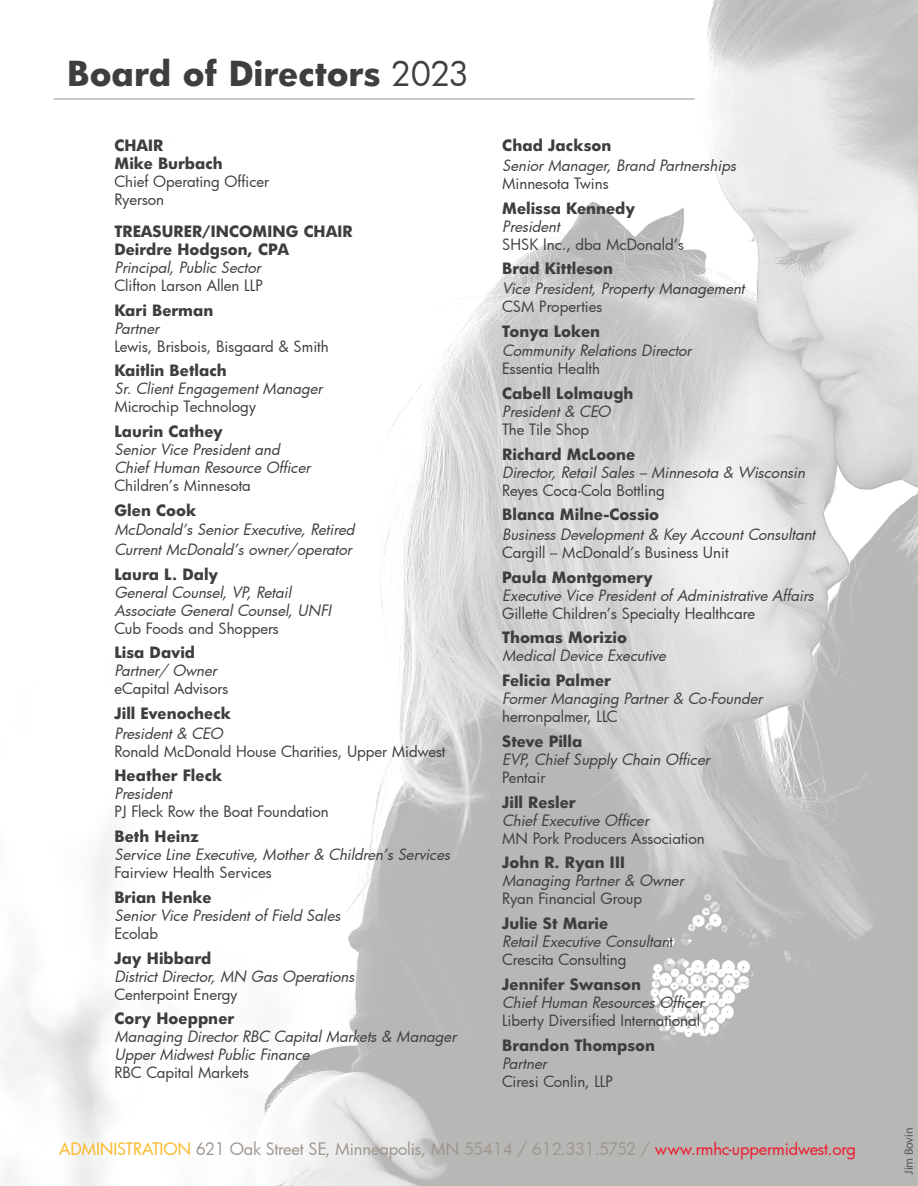
<style>
.page{position:relative;width:918px;height:1186px;background:#fff}
.page>*{position:absolute;margin:0;border:0;box-sizing:border-box;transform-origin:0 0}
.t1{font:700 33px "Futura";color:#3e3e3f}
.t2{font:16.5px "Futura";letter-spacing:-.01em;color:#9e958c}
.t3{font:italic 15px/18px "Futura";color:#3e3e3f}
.t4{font:15px/18px "Futura";color:#3e3e3f}
.t5{font:700 15px/18px "Futura";color:#3e3e3f}
.t6{font:12px "Myriad Pro";letter-spacing:-.01em;color:#57585a}
.s1{font-weight:400}
.s2{font-weight:700;font-style:normal}
.s3{font-style:normal}
.s4{color:#fcb828}
.s5{color:#ee1b2c}
</style>
<div class="page">
<img style="left:0;top:0;width:918px;height:1186px">
<hr style="left:54px;top:99px;width:641px;height:1px;background:#9e958c">
<h1 class="t1" style="left:67px;top:52px;width:403px">Board of Directors <span class="s1">2023</span></h1>
<p class="t5" style="left:114px;top:136px;width:110px">CHAIR<br>Mike Burbach</p>
<p class="t4" style="left:114px;top:173px;width:156px">Chief Operating Officer<br>Ryerson</p>
<p class="t5" style="left:114px;top:222px;width:240px">TREASURER/INCOMING CHAIR<br>Deirdre Hodgson, CPA</p>
<p class="t3" style="left:114px;top:258px;width:151px">Principal, Public Sector</p>
<p class="t4" style="left:114px;top:276px;width:150px">Clifton Larson Allen LLP</p>
<p class="t5" style="left:114px;top:301px;width:100px">Kari Berman</p>
<p class="t3" style="left:114px;top:319px;width:50px">Partner</p>
<p class="t4" style="left:114px;top:337px;width:216px">Lewis, Brisbois, Bisgaard &amp; Smith</p>
<p class="t5" style="left:114px;top:361px;width:114px">Kaitlin Betlach</p>
<p class="t3" style="left:114px;top:380px;width:213px">Sr. Client Engagement Manager</p>
<p class="t4" style="left:114px;top:398px;width:143px">Microchip Technology</p>
<p class="t5" style="left:114px;top:422px;width:110px">Laurin Cathey</p>
<p class="t3" style="left:114px;top:440px;width:201px">Senior Vice President and<br>Chief Human Resource Officer</p>
<p class="t4" style="left:114px;top:476px;width:138px">Children’s Minnesota</p>
<p class="t5" style="left:114px;top:501px;width:83px">Glen Cook</p>
<p class="t3" style="left:114px;top:520px;width:245px;line-height:19.5px">McDonald’s Senior Executive, Retired<br>Current McDonald’s owner/operator</p>
<p class="t5" style="left:114px;top:565px;width:105px">Laura L. Daly</p>
<p class="t3" style="left:114px;top:583px;width:222px">General Counsel, VP, Retail<br>Associate General Counsel, UNFI</p>
<p class="t4" style="left:114px;top:619px;width:166px">Cub Foods and Shoppers</p>
<p class="t5" style="left:114px;top:643px;width:82px">Lisa David</p>
<p class="t3" style="left:114px;top:662px;width:107px">Partner/ Owner</p>
<p class="t4" style="left:114px;top:680px;width:115px">eCapital Advisors</p>
<p class="t5" style="left:114px;top:704px;width:118px">Jill Evenocheck</p>
<p class="t3" style="left:114px;top:724px;width:113px">President &amp; CEO</p>
<p class="t4" style="left:114px;top:742px;width:333px">Ronald McDonald House Charities, Upper Midwest</p>
<p class="t5" style="left:114px;top:766px;width:110px">Heather Fleck</p>
<p class="t3" style="left:114px;top:785px;width:62px">President</p>
<p class="t4" style="left:114px;top:803px;width:216px">PJ Fleck Row the Boat Foundation</p>
<p class="t5" style="left:114px;top:827px;width:86px">Beth Heinz</p>
<p class="t3" style="left:114px;top:845px;width:340px">Service Line Executive, Mother &amp; Children’s Services</p>
<p class="t4" style="left:114px;top:863px;width:159px">Fairview Health Services</p>
<p class="t5" style="left:114px;top:888px;width:99px">Brian Henke</p>
<p class="t3" style="left:114px;top:906px;width:231px">Senior Vice President of Field Sales</p>
<p class="t4" style="left:114px;top:924px;width:45px">Ecolab</p>
<p class="t5" style="left:114px;top:949px;width:98px">Jay Hibbard</p>
<p class="t3" style="left:114px;top:967px;width:245px">District Director, MN Gas Operations</p>
<p class="t4" style="left:114px;top:985px;width:125px">Centerpoint Energy</p>
<p class="t5" style="left:114px;top:1009px;width:121px">Cory Hoeppner</p>
<p class="t3" style="left:114px;top:1028px;width:347px">Managing Director RBC Capital Markets &amp; Manager<br>Upper Midwest Public Finance</p>
<p class="t4" style="left:114px;top:1064px;width:136px">RBC Capital Markets</p>
<p class="t5" style="left:502px;top:136px;width:111px">Chad Jackson</p>
<p class="t3" style="left:502px;top:156px;width:239px">Senior Manager, Brand Partnerships</p>
<p class="t4" style="left:502px;top:174px;width:108px">Minnesota Twins</p>
<p class="t5" style="left:502px;top:199px;width:134px">Melissa Kennedy</p>
<p class="t3" style="left:502px;top:217px;width:62px">President</p>
<p class="t4" style="left:502px;top:235px;width:184px">SHSK Inc., dba McDonald’s</p>
<p class="t5" style="left:502px;top:259px;width:112px">Brad Kittleson</p>
<p class="t3" style="left:502px;top:279px;width:247px">Vice President, Property Management</p>
<p class="t4" style="left:502px;top:297px;width:102px">CSM Properties</p>
<p class="t5" style="left:502px;top:322px;width:99px">Tonya Loken</p>
<p class="t3" style="left:502px;top:341px;width:194px">Community Relations Director</p>
<p class="t4" style="left:502px;top:359px;width:99px">Essentia Health</p>
<p class="t5" style="left:502px;top:384px;width:133px">Cabell Lolmaugh</p>
<p class="t3" style="left:502px;top:402px;width:113px">President &amp; CEO</p>
<p class="t4" style="left:502px;top:420px;width:88px">The Tile Shop</p>
<p class="t5" style="left:502px;top:445px;width:135px">Richard McLoone</p>
<p class="t3" style="left:502px;top:463px;width:308px">Director, Retail Sales – Minnesota &amp; Wisconsin</p>
<p class="t4" style="left:502px;top:481px;width:164px">Reyes Coca-Cola Bottling</p>
<p class="t5" style="left:502px;top:505px;width:159px">Blanca Milne-Cossio</p>
<p class="t3" style="left:502px;top:525px;width:318px">Business Development &amp; Key Account Consultant</p>
<p class="t4" style="left:502px;top:543px;width:228px">Cargill – McDonald’s Business Unit</p>
<p class="t5" style="left:502px;top:568px;width:152px">Paula Montgomery</p>
<p class="t3" style="left:502px;top:586px;width:317px">Executive Vice President of Administrative Affairs</p>
<p class="t4" style="left:502px;top:604px;width:254px">Gillette Children’s Specialty Healthcare</p>
<p class="t5" style="left:502px;top:628px;width:126px">Thomas Morizio</p>
<p class="t3" style="left:502px;top:647px;width:169px">Medical Device Executive</p>
<p class="t5" style="left:502px;top:671px;width:110px">Felicia Palmer</p>
<p class="t3" style="left:502px;top:689px;width:265px">Former Managing Partner &amp; Co-Founder</p>
<p class="t4" style="left:502px;top:707px;width:117px">herronpalmer, LLC</p>
<p class="t5" style="left:502px;top:732px;width:82px">Steve Pilla</p>
<p class="t3" style="left:502px;top:750px;width:213px">EVP, Chief Supply Chain Officer</p>
<p class="t4" style="left:502px;top:768px;width:45px">Pentair</p>
<p class="t5" style="left:502px;top:793px;width:75px">Jill Resler</p>
<p class="t3" style="left:502px;top:811px;width:152px">Chief Executive Officer</p>
<p class="t4" style="left:502px;top:829px;width:204px">MN Pork Producers Association</p>
<p class="t5" style="left:502px;top:853px;width:124px">John R. Ryan III</p>
<p class="t3" style="left:502px;top:872px;width:186px">Managing Partner &amp; Owner</p>
<p class="t4" style="left:502px;top:890px;width:141px">Ryan Financial Group</p>
<p class="t3" style="left:502px;top:914px;width:172px"><span class="s2">Julie St Marie<br></span>Retail Executive Consultan<span class="s3">t<br>Crescita Consulting</span></p>
<p class="t5" style="left:502px;top:975px;width:140px">Jennifer Swanson</p>
<p class="t3" style="left:502px;top:993px;width:207px">Chief Human Resources Officer</p>
<p class="t4" style="left:502px;top:1011px;width:200px">Liberty Diversified International</p>
<p class="t5" style="left:502px;top:1036px;width:154px">Brandon Thompson</p>
<p class="t3" style="left:502px;top:1054px;width:50px">Partner</p>
<p class="t4" style="left:502px;top:1072px;width:112px">Ciresi Conlin, LLP</p>
<p class="t2" style="left:59px;top:1138px;width:798px"><span class="s4">ADMINISTRATION</span> 621 Oak Street SE, Minneapolis, MN 55414 / 612.331.5752 / <span class="s5">www.rmhc-uppermidwest.org</span></p>
<p class="t6" style="left:901px;top:1175px;width:49px;rotate:-90deg">Jim Bovin</p>
</div>
